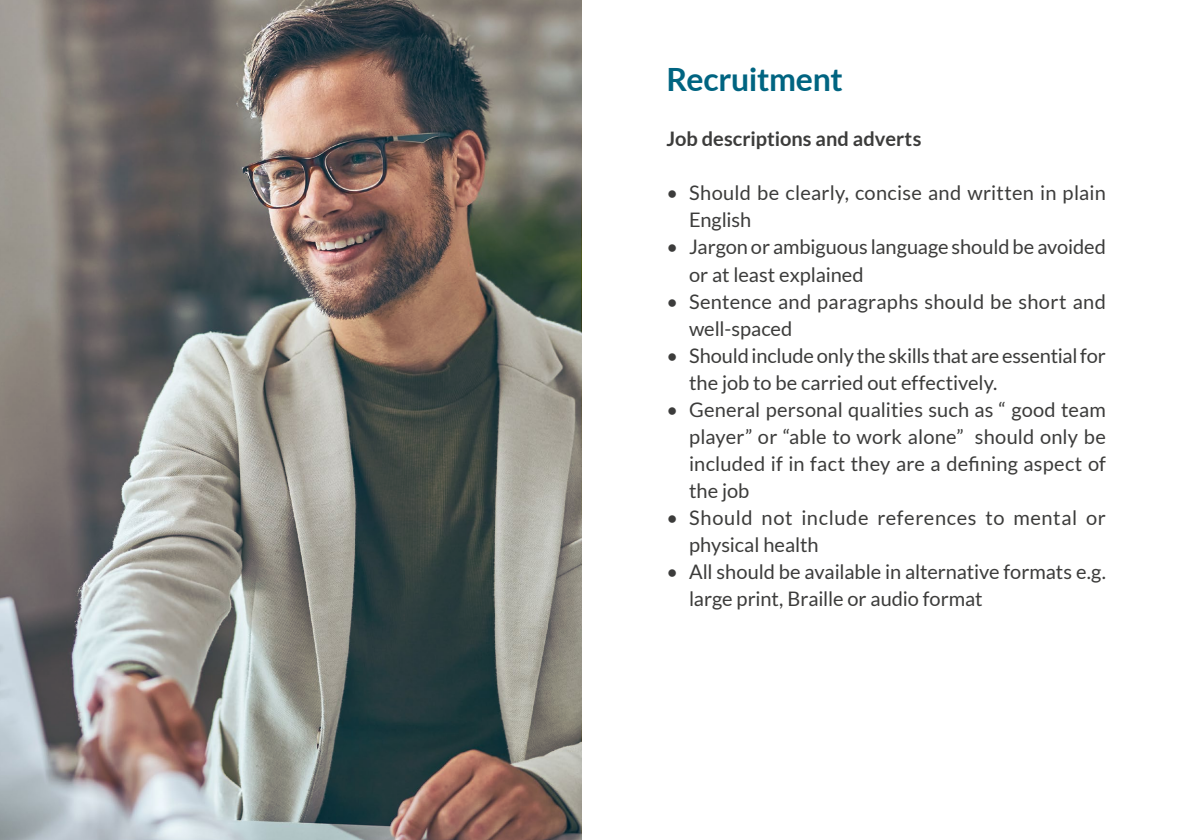
<style>
.page{position:relative;width:1191px;height:840px;background:#fff}
.page>*{position:absolute;margin:0;border:0;box-sizing:border-box;transform-origin:0 0}
.t1{font:700 32px "Lato";letter-spacing:-.01em;color:#006481}
.t2{font:20px/27px "Lato";color:#3c3c3b}
.t3{font:20px/27px "Lato";letter-spacing:.025em;color:#3c3c3b}
.t4{font:700 20px "Lato";color:#3c3c3b}
</style>
<div class="page">
<img style="left:0;top:0;width:581px;height:839px">
<h1 class="t1" style="left:666px;top:61px;width:178px">Recruitment</h1>
<p class="t4" style="left:666px;top:127px;width:256px">Job descriptions and adverts</p>
<p class="t2" style="left:689px;top:179px;width:418px;text-indent:-23px">• Should be clearly, concise and written in plain<br>English</p>
<p class="t2" style="left:689px;top:233px;width:418px;text-indent:-23px">• Jargon or ambiguous language should be avoided or at least explained</p>
<p class="t2" style="left:689px;top:287px;width:418px;text-indent:-23px">• Sentence and paragraphs should be short and well-spaced</p>
<p class="t2" style="left:689px;top:341px;width:418px;text-indent:-23px">• Should include only the skills that are essential for the job to be carried out effectively.</p>
<p class="t2" style="left:689px;top:395px;width:418px;text-align:justify;text-indent:-23px">• General personal qualities such as “ good team player” or “able to work alone” should only be included if in fact they are a defining aspect of the job</p>
<p class="t3" style="left:689px;top:503px;width:418px;text-indent:-23px">• Should not include references to mental or physical health</p>
<p class="t2" style="left:689px;top:557px;width:418px;text-indent:-23px">• All should be available in alternative formats e.g. large print, Braille or audio format</p>
</div>
